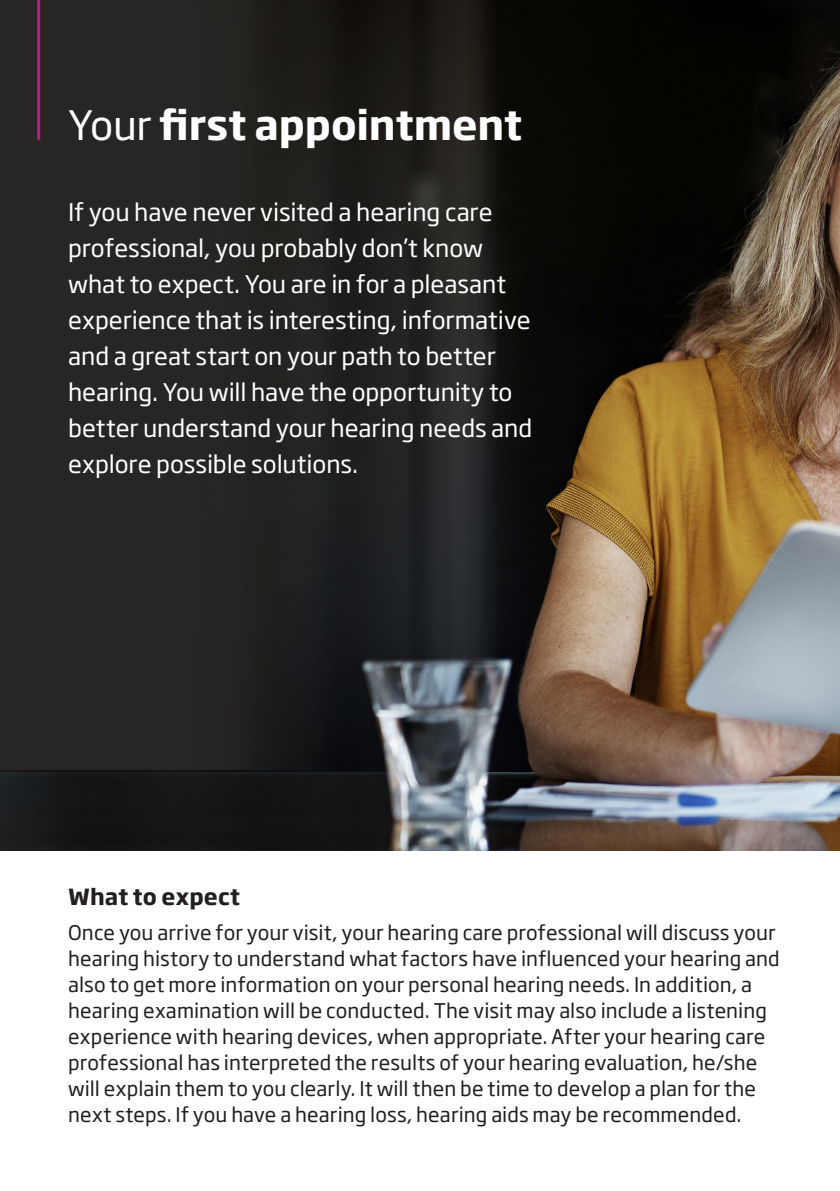
<style>
.page{position:relative;width:840px;height:1191px;background:#fff}
.page>*{position:absolute;margin:0;border:0;box-sizing:border-box;transform-origin:0 0}
.Arial_Headline_Neg{font:700 40px "Soho Gothic Pro";letter-spacing:-.005em;color:#fff}
.Arial_Subheading_Lef{font:24px/36px "Soho Gothic Pro";letter-spacing:-.005em;color:#fff}
.Arial_Subheading{font:700 22px "Soho Gothic Pro";letter-spacing:.005em;color:#231f20}
.Arial_Body{font:20px/26px "Soho Gothic Pro";letter-spacing:.005em;color:#231f20}
.s1{font-weight:400}
</style>
<div class="page">
<img style="left:0;top:0;width:839px;height:850px">
<hr style="left:37px;top:0;width:3px;height:140px;background:#c5168c">
<p class="Arial_Headline_Neg" style="left:68px;top:93px;width:455px"><span class="s1">Your</span> first appointment</p>
<p class="Arial_Subheading_Lef" style="left:68px;top:193px;width:465px">If you have never visited a hearing care professional, you probably don’t know what to expect. You are in for a pleasant experience that is interesting, informative and a great start on your path to better hearing. You will have the opportunity to better understand your hearing needs and explore possible solutions.</p>
<p class="Arial_Subheading" style="left:68px;top:879px;width:173px">What to expect</p>
<p class="Arial_Body" style="left:68px;top:918px;width:712px">Once you arrive for your visit, your hearing care professional will discuss your hearing history to understand what factors have influenced your hearing and also to get more information on your personal hearing needs. In addition, a hearing examination will be conducted. The visit may also include a listening experience with hearing devices, when appropriate. After your hearing care professional has interpreted the results of your hearing evaluation, he/she will explain them to you clearly. It will then be time to develop a plan for the next steps. If you have a hearing loss, hearing aids may be recommended.</p>
</div>
